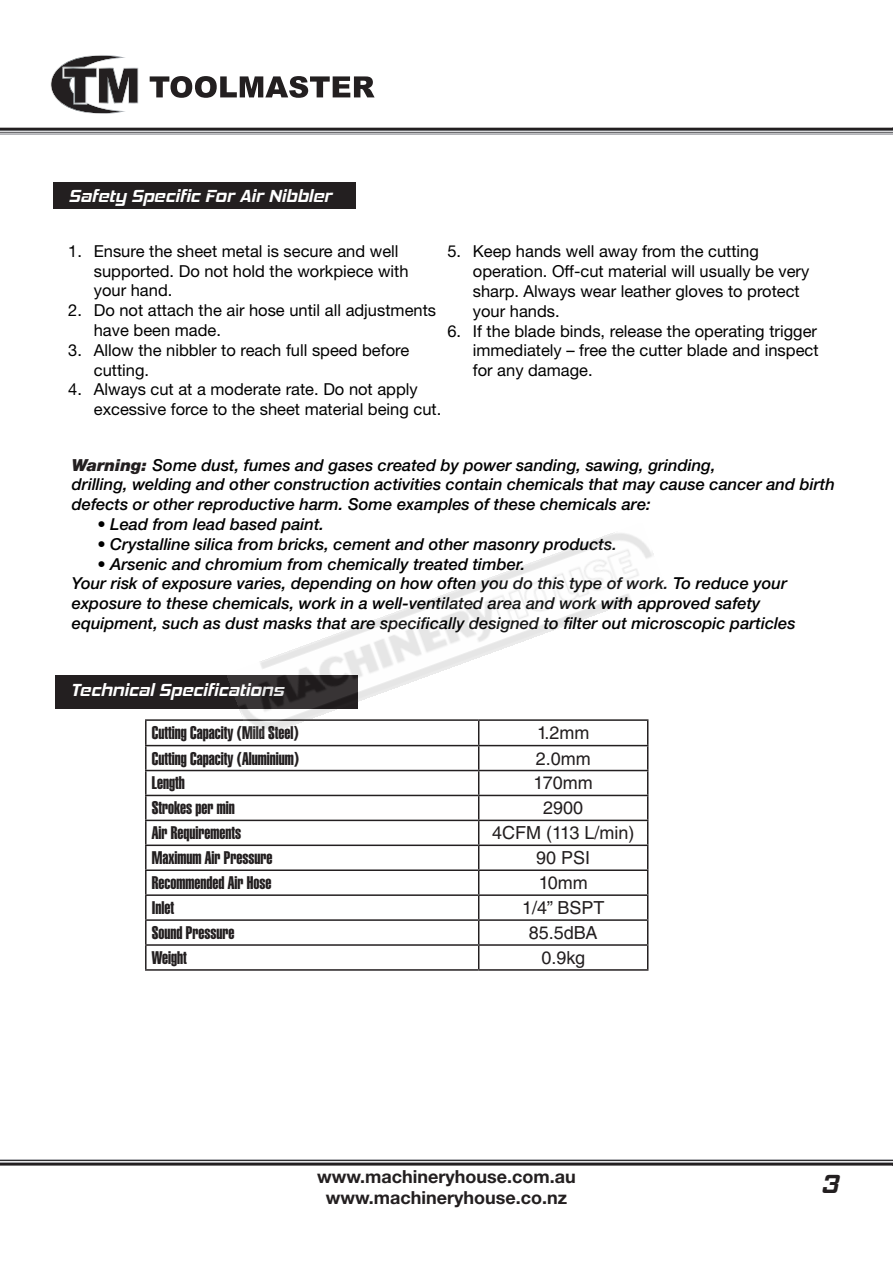
<style>
.page{position:relative;width:893px;height:1263px;background:#fff}
.page>*{position:absolute;margin:0;border:0;box-sizing:border-box;transform-origin:0 0}
.t1{font:italic 700 27px "Hemi Head Rg";color:#231f20}
.t2{font:18px "Helvetica LT Std Extra Comp";color:#231f20}
.t3{font:18px "Helvetica LT Std";color:#231f20}
.t4{font:italic 700 18px "Hemi Head Rg";color:#fff}
.t5{font:700 18px/21px "Helvetica Neue LT Std";color:#231f20;text-align:center}
.t6{font:italic 500 16.5px "Helvetica Neue LT Std";color:#000}
.t7{font:16.5px/19.8px "Helvetica Neue LT Std";color:#000}
.s1{font-family:"Helvetica Neue LT Com";font-weight:900;color:#231f20}
</style>
<div class="page">
<svg style="left:0;top:127px;width:893px;height:8px;background:#6b696a"></svg>
<svg style="left:0;top:130px;width:893px;height:4px;background:#9b9c9e"></svg>
<svg style="left:51px;top:55px;width:87px;height:59px"></svg>
<svg style="left:150px;top:76px;width:225px;height:22px"></svg>
<svg style="left:0;top:1163px;width:893px;height:3px;background:#403c3d"></svg>
<svg style="left:0;top:1159px;width:893px;height:4px;background:#9a9a9d"></svg>
<div style="left:53px;top:182px;width:303px;height:27px;background:#231f20"></div>
<hr style="left:145px;top:719px;width:334px;height:2px;background:#231f20">
<hr style="left:145px;top:721px;width:2px;height:24px;background:#231f20">
<hr style="left:145px;top:745px;width:334px;height:1px;background:#231f20">
<hr style="left:145px;top:746px;width:2px;height:24px;background:#231f20">
<hr style="left:479px;top:745px;width:169px;height:1px;background:#231f20">
<hr style="left:145px;top:770px;width:334px;height:1px;background:#231f20">
<hr style="left:145px;top:771px;width:2px;height:24px;background:#231f20">
<hr style="left:479px;top:770px;width:169px;height:1px;background:#231f20">
<hr style="left:145px;top:795px;width:334px;height:1px;background:#231f20">
<hr style="left:145px;top:796px;width:2px;height:24px;background:#231f20">
<hr style="left:479px;top:795px;width:169px;height:1px;background:#231f20">
<hr style="left:145px;top:820px;width:334px;height:1px;background:#231f20">
<hr style="left:145px;top:821px;width:2px;height:23px;background:#231f20">
<hr style="left:479px;top:820px;width:169px;height:1px;background:#231f20">
<hr style="left:145px;top:844px;width:334px;height:2px;background:#231f20">
<hr style="left:145px;top:846px;width:2px;height:23px;background:#231f20">
<hr style="left:479px;top:844px;width:169px;height:2px;background:#231f20">
<hr style="left:145px;top:869px;width:334px;height:2px;background:#231f20">
<hr style="left:145px;top:871px;width:2px;height:23px;background:#231f20">
<hr style="left:479px;top:869px;width:169px;height:2px;background:#231f20">
<hr style="left:145px;top:894px;width:334px;height:2px;background:#231f20">
<hr style="left:145px;top:896px;width:2px;height:23px;background:#231f20">
<hr style="left:479px;top:894px;width:169px;height:2px;background:#231f20">
<hr style="left:145px;top:919px;width:334px;height:2px;background:#231f20">
<hr style="left:145px;top:921px;width:2px;height:23px;background:#231f20">
<hr style="left:479px;top:919px;width:169px;height:2px;background:#231f20">
<hr style="left:145px;top:944px;width:334px;height:2px;background:#231f20">
<hr style="left:145px;top:946px;width:2px;height:23px;background:#231f20">
<hr style="left:479px;top:944px;width:169px;height:2px;background:#231f20">
<svg style="left:478px;top:740px;width:1px;height:229px"></svg>
<svg style="left:647px;top:740px;width:1px;height:229px"></svg>
<hr style="left:145px;top:969px;width:334px;height:2px;background:#231f20">
<hr style="left:479px;top:969px;width:169px;height:2px;background:#231f20">
<div style="left:55px;top:675px;width:303px;height:33px;background:#231f20"></div>
<img style="left:227px;top:532px;width:427px;height:208px">
<p class="t4" style="left:69px;top:185px;width:265px">Safety Specific For Air Nibbler</p>
<p class="t7" style="left:68px;top:241px;width:332px">1. Ensure the sheet metal is secure and well</p>
<p class="t7" style="left:94px;top:261px;width:316px">supported. Do not hold the workpiece with your hand.</p>
<p class="t7" style="left:94px;top:300px;width:344px;text-indent:-26px">2. Do not attach the air hose until all adjustments have been made.</p>
<p class="t7" style="left:94px;top:340px;width:317px;text-indent:-26px">3. Allow the nibbler to reach full speed before cutting.</p>
<p class="t7" style="left:94px;top:379px;width:349px;text-indent:-26px">4. Always cut at a moderate rate. Do not apply excessive force to the sheet material being cut.</p>
<p class="t7" style="left:447px;top:241px;width:313px">5. Keep hands well away from the cutting</p>
<p class="t7" style="left:473px;top:261px;width:338px">operation. Off-cut material will usually be very sharp. Always wear leather gloves to protect your hands.</p>
<p class="t7" style="left:473px;top:321px;width:347px;text-align:justify;text-indent:-26px">6. If the blade binds, release the operating trigger immediately – free the cutter blade and inspect for any damage.</p>
<p class="t6" style="left:72px;top:455px;width:645px"><span class="s1">Warning:</span> Some dust, fumes and gases created by power sanding, sawing, grinding,</p>
<p class="t6" style="left:72px;top:475px;width:764px">drilling, welding and other construction activities contain chemicals that may cause cancer and birth</p>
<p class="t6" style="left:72px;top:494px;width:580px">defects or other reproductive harm. Some examples of these chemicals are:</p>
<p class="t6" style="left:97px;top:514px;width:228px">• Lead from lead based paint.</p>
<p class="t6" style="left:97px;top:534px;width:521px">• Crystalline silica from bricks, cement and other masonry products.</p>
<p class="t6" style="left:97px;top:554px;width:429px">• Arsenic and chromium from chemically treated timber.</p>
<p class="t6" style="left:72px;top:574px;width:717px">Your risk of exposure varies, depending on how often you do this type of work. To reduce your</p>
<p class="t6" style="left:72px;top:593px;width:690px">exposure to these chemicals, work in a well-ventilated area and work with approved safety</p>
<p class="t6" style="left:72px;top:613px;width:725px">equipment, such as dust masks that are specifically designed to filter out microscopic particles</p>
<p class="t4" style="left:70px;top:679px;width:215px">Technical Specifications</p>
<p class="t2" style="left:152px;top:722px;width:148px">Cutting Capacity (Mild Steel)</p>
<p class="t3" style="left:537px;top:722px;width:54px">1.2mm</p>
<p class="t2" style="left:152px;top:747px;width:149px">Cutting Capacity (Aluminium)</p>
<p class="t3" style="left:536px;top:748px;width:57px">2.0mm</p>
<p class="t2" style="left:152px;top:772px;width:34px">Length</p>
<p class="t3" style="left:534px;top:773px;width:61px">170mm</p>
<p class="t2" style="left:152px;top:797px;width:84px">Strokes per min</p>
<p class="t3" style="left:543px;top:798px;width:42px">2900</p>
<p class="t2" style="left:152px;top:822px;width:91px">Air Requirements</p>
<p class="t3" style="left:492px;top:822px;width:144px">4CFM (113 L/min)</p>
<p class="t2" style="left:152px;top:847px;width:122px">Maximum Air Pressure</p>
<p class="t3" style="left:536px;top:847px;width:56px">90 PSI</p>
<p class="t2" style="left:152px;top:872px;width:121px">Recommended Air Hose</p>
<p class="t3" style="left:539px;top:872px;width:51px">10mm</p>
<p class="t2" style="left:152px;top:897px;width:24px">Inlet</p>
<p class="t3" style="left:522px;top:897px;width:84px">1/4” BSPT</p>
<p class="t2" style="left:152px;top:922px;width:84px">Sound Pressure</p>
<p class="t3" style="left:529px;top:922px;width:70px">85.5dBA</p>
<p class="t2" style="left:152px;top:947px;width:37px">Weight</p>
<p class="t3" style="left:541px;top:947px;width:45px">0.9kg</p>
<p class="t5" style="left:317px;top:1165px;width:260px">www.machineryhouse.com.au www.machineryhouse.co.nz</p>
<h1 class="t1" style="left:821px;top:1167px;width:19px">3</h1>
</div>
